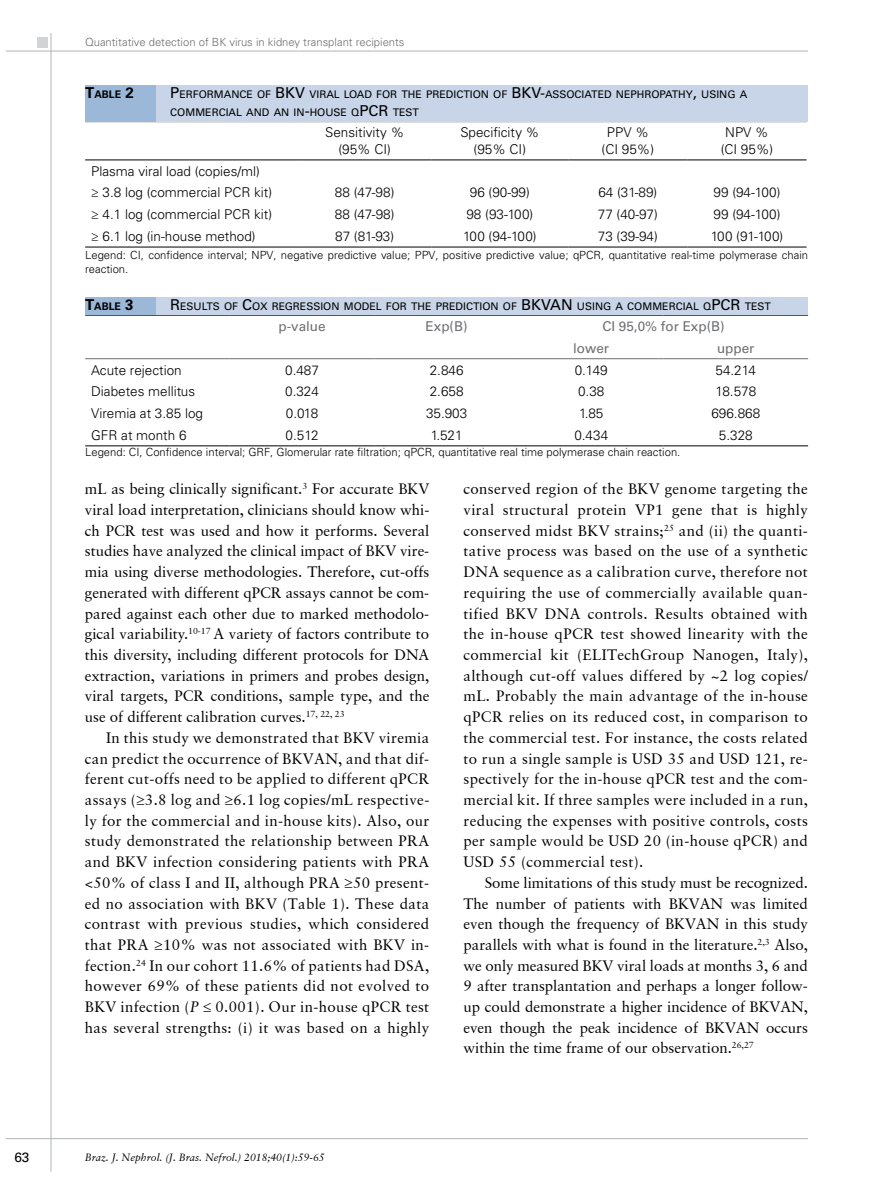
<style>
.page{position:relative;width:893px;height:1191px;background:#fff}
.page>*{position:absolute;margin:0;border:0;box-sizing:border-box;transform-origin:0 0}
.t1{font:15px/20.7px "Garamond Retrospective S Si";letter-spacing:.015em;color:#000;text-align:justify}
.t2{font:300 13.5px/16.5px "Univers LT Std";color:#000;text-align:center}
.t3{font:13.5px/21.8px "Univers LT Std";color:#6d6e71}
.t4{font:13.5px "Univers LT Std";color:#000}
.t5{font:300 11.25px/14.2px "Univers LT Std";color:#000}
.t6{font:300 11.25px "Univers LT Std";color:#6d6e71}
.t7{font:10.5px "Univers LT Std";color:#000}
.t8{font:italic 10.5px "Garamond Retrospective S Si";color:#000}
.t9{font:700 10.5px "Univers LT Std";color:#000}
.s1{font-size:15px}
.s2{font-weight:400;font-size:15px}
.s3{font-style:italic}
</style>
<div class="page">
<div style="left:37px;top:37px;width:11px;height:11px;background:#d1d3d4"></div>
<hr style="left:6px;top:51px;width:802px;height:1px;background:#b1b4b6">
<hr style="left:51px;top:33px;width:1px;height:1138px;background:#b1b4b6">
<hr style="left:6px;top:1138px;width:802px;height:1px;background:#b1b4b6">
<hr style="left:85px;top:121px;width:213px;height:1px;background:#000">
<hr style="left:298px;top:121px;width:133px;height:1px;background:#000">
<hr style="left:431px;top:121px;width:137px;height:1px;background:#000">
<hr style="left:568px;top:121px;width:119px;height:1px;background:#000">
<hr style="left:687px;top:121px;width:120px;height:1px;background:#000">
<hr style="left:85px;top:247px;width:213px;height:1px;background:#000">
<hr style="left:298px;top:247px;width:133px;height:1px;background:#000">
<hr style="left:431px;top:247px;width:137px;height:1px;background:#000">
<hr style="left:568px;top:247px;width:119px;height:1px;background:#000">
<hr style="left:687px;top:247px;width:120px;height:1px;background:#000">
<hr style="left:85px;top:160px;width:213px;height:1px;background:#000">
<hr style="left:298px;top:160px;width:133px;height:1px;background:#000">
<hr style="left:431px;top:160px;width:137px;height:1px;background:#000">
<hr style="left:568px;top:160px;width:119px;height:1px;background:#000">
<hr style="left:687px;top:160px;width:120px;height:1px;background:#000">
<div style="left:85px;top:85px;width:723px;height:36px;background:#c8d5e8"></div>
<div style="left:85px;top:85px;width:71px;height:36px;background:#9cb8d8"></div>
<hr style="left:85px;top:315px;width:145px;height:1px;background:#000">
<hr style="left:230px;top:315px;width:144px;height:1px;background:#000">
<hr style="left:374px;top:315px;width:145px;height:1px;background:#000">
<hr style="left:519px;top:315px;width:144px;height:1px;background:#000">
<hr style="left:663px;top:315px;width:145px;height:1px;background:#000">
<hr style="left:85px;top:445px;width:145px;height:1px;background:#000">
<hr style="left:230px;top:445px;width:144px;height:1px;background:#000">
<hr style="left:374px;top:445px;width:145px;height:1px;background:#000">
<hr style="left:519px;top:445px;width:144px;height:1px;background:#000">
<hr style="left:663px;top:445px;width:145px;height:1px;background:#000">
<hr style="left:85px;top:358px;width:145px;height:1px;background:#6d6e71">
<hr style="left:230px;top:358px;width:144px;height:1px;background:#6d6e71">
<hr style="left:374px;top:358px;width:145px;height:1px;background:#6d6e71">
<hr style="left:519px;top:358px;width:144px;height:1px;background:#6d6e71">
<hr style="left:663px;top:358px;width:145px;height:1px;background:#6d6e71">
<div style="left:85px;top:297px;width:723px;height:18px;background:#c8d5e8"></div>
<div style="left:85px;top:297px;width:71px;height:18px;background:#9cb8d8"></div>
<p class="t4" style="left:14px;top:1149px;width:17px">63</p>
<p class="t6" style="left:85px;top:36px;width:321px">Quantitative detection of BK virus in kidney transplant recipients</p>
<p class="t9" style="left:85px;top:88px;width:73px"><span class="s1">T</span>ABLE <span class="s1">2</span> <span class="s2">P</span></p>
<p class="t7" style="left:179px;top:88px;width:381px">ERFORMANCE OF <span class="s1">BKV</span> VIRAL LOAD FOR THE PREDICTION OF <span class="s1">BKV-</span>ASSO</p>
<p class="t7" style="left:574px;top:88px;width:174px">CIATED NEPHROPATHY<span class="s1">,</span> USING A</p>
<p class="t7" style="left:170px;top:106px;width:200px">COMMERCIAL AND AN IN<span class="s1">-</span>HOUSE Q<span class="s1">PCR</span></p>
<p class="t7" style="left:393px;top:106px;width:28px">TEST</p>
<p class="t2" style="left:91px;top:160px;width:182px;line-height:21.8px;text-align:left">Plasma viral load (copies/ml)<br>≥ 3.8 log (commercial PCR kit)</p>
<p class="t2" style="left:325px;top:124px;width:81px">Sensitivity % (95% CI)</p>
<p class="t2" style="left:460px;top:124px;width:81px">Specificity % (95% CI)</p>
<p class="t2" style="left:602px;top:124px;width:54px">PPV % (CI 95%)</p>
<p class="t2" style="left:721px;top:124px;width:54px">NPV % (CI 95%)</p>
<p class="t2" style="left:335px;top:184px;width:61px">88 (47-98)</p>
<p class="t2" style="left:470px;top:184px;width:62px">96 (90-99)</p>
<p class="t2" style="left:598px;top:184px;width:61px">64 (31-89)</p>
<p class="t2" style="left:714px;top:184px;width:68px">99 (94-100)</p>
<p class="t2" style="left:91px;top:206px;width:182px">≥ 4.1 log (commercial PCR kit)</p>
<p class="t2" style="left:335px;top:206px;width:61px">88 (47-98)</p>
<p class="t2" style="left:466px;top:206px;width:68px">98 (93-100)</p>
<p class="t2" style="left:598px;top:206px;width:62px">77 (40-97)</p>
<p class="t2" style="left:714px;top:206px;width:68px">99 (94-100)</p>
<p class="t2" style="left:91px;top:228px;width:166px">≥ 6.1 log (in-house method)</p>
<p class="t2" style="left:335px;top:228px;width:61px">87 (81-93)</p>
<p class="t2" style="left:463px;top:228px;width:75px">100 (94-100)</p>
<p class="t2" style="left:598px;top:228px;width:62px">73 (39-94)</p>
<p class="t2" style="left:711px;top:228px;width:74px">100 (91-100)</p>
<p class="t5" style="left:85px;top:247px;width:724px">Legend: CI, confidence interval; NPV, negative predictive value; PPV, positive predictive value; qPCR, quantitative real-time polymerase chain reaction.</p>
<p class="t9" style="left:85px;top:300px;width:73px"><span class="s1">T</span>ABLE <span class="s1">3</span> <span class="s2">R</span></p>
<p class="t7" style="left:180px;top:300px;width:542px">ESULTS OF <span class="s1">C</span>OX REGRESSION MODEL FOR THE PREDICTION OF <span class="s1">BKVAN</span> USING A COMMERCIAL Q<span class="s1">PCR</span></p>
<p class="t7" style="left:745px;top:300px;width:28px">TEST</p>
<p class="t3" style="left:278px;top:315px;width:49px">p-value</p>
<p class="t3" style="left:426px;top:315px;width:43px">Exp(B)</p>
<p class="t3" style="left:573px;top:315px;width:153px;text-indent:29px">CI 95,0% for Exp(B) lower</p>
<p class="t3" style="left:717px;top:337px;width:39px">upper</p>
<p class="t2" style="left:91px;top:361px;width:92px">Acute rejection</p>
<p class="t2" style="left:285px;top:361px;width:35px">0.487</p>
<p class="t2" style="left:430px;top:361px;width:35px">2.846</p>
<p class="t2" style="left:575px;top:361px;width:35px">0.149</p>
<p class="t2" style="left:715px;top:361px;width:42px">54.214</p>
<p class="t2" style="left:91px;top:383px;width:105px">Diabetes mellitus</p>
<p class="t2" style="left:285px;top:383px;width:35px">0.324</p>
<p class="t2" style="left:430px;top:383px;width:35px">2.658</p>
<p class="t2" style="left:578px;top:383px;width:28px">0.38</p>
<p class="t2" style="left:715px;top:383px;width:42px">18.578</p>
<p class="t2" style="left:91px;top:405px;width:113px">Viremia at 3.85 log</p>
<p class="t2" style="left:286px;top:405px;width:34px">0.018</p>
<p class="t2" style="left:426px;top:405px;width:43px">35.903</p>
<p class="t2" style="left:579px;top:405px;width:26px">1.85</p>
<p class="t2" style="left:711px;top:405px;width:50px">696.868</p>
<p class="t2" style="left:91px;top:427px;width:97px">GFR at month 6</p>
<p class="t2" style="left:286px;top:427px;width:35px">0.512</p>
<p class="t2" style="left:431px;top:427px;width:33px">1.521</p>
<p class="t2" style="left:574px;top:427px;width:35px">0.434</p>
<p class="t2" style="left:719px;top:427px;width:35px">5.328</p>
<p class="t5" style="left:85px;top:445px;width:597px">Legend: CI, Confidence interval; GRF, Glomerular rate filtration; qPCR, quantitative real time polymerase chain reaction.</p>
<p class="t1" style="left:85px;top:478px;width:346px">mL as being clinically significant.<sup>3</sup> For accurate BKV viral load interpretation, clinicians should know whi&shy;ch PCR test was used and how it performs. Several studies have analyzed the clinical impact of BKV vire&shy;mia using diverse methodologies. Therefore, cut-offs generated with different qPCR assays cannot be com&shy;pared against each other due to marked methodolo&shy;gical variability.<sup>10-17</sup> A variety of factors contribute to this diversity, including different protocols for DNA extraction, variations in primers and probes design, viral targets, PCR conditions, sample type, and the use of different calibration curves.<sup>17,</sup> <sup>22,</sup> <sup>23</sup></p>
<p class="t1" style="left:85px;top:727px;width:346px;text-indent:21px">In this study we demonstrated that BKV viremia can predict the occurrence of BKVAN, and that dif&shy;ferent cut-offs need to be applied to different qPCR assays (≥3.8 log and ≥6.1 log copies/mL respective&shy;ly for the commercial and in-house kits). Also, our study demonstrated the relationship between PRA and BKV infection considering patients with PRA &lt;50% of class I and II, although PRA ≥50 present&shy;ed no association with BKV (Table 1). These data contrast with previous studies, which considered that PRA ≥10% was not associated with BKV in&shy;fection.<sup>24</sup> In our cohort 11.6% of patients had DSA, however 69% of these patients did not evolved to BKV infection (<span class="s3">P</span> ≤ 0.001). Our in-house qPCR test has several strengths: (i) it was based on a highly</p>
<p class="t1" style="left:463px;top:478px;width:346px">conserved region of the BKV genome targeting the viral structural protein VP1 gene that is highly conserved midst BKV strains;<sup>25</sup> and (ii) the quanti&shy;tative process was based on the use of a synthetic DNA sequence as a calibration curve, therefore not requiring the use of commercially available quan&shy;tified BKV DNA controls. Results obtained with the in-house qPCR test showed linearity with the commercial kit (ELITechGroup Nanogen, Italy), although cut-off values differed by ~2 log copies/ mL. Probably the main advantage of the in-house qPCR relies on its reduced cost, in comparison to the commercial test. For instance, the costs related to run a single sample is USD 35 and USD 121, re&shy;spectively for the in-house qPCR test and the com&shy;mercial kit. If three samples were included in a run, reducing the expenses with positive controls, costs per sample would be USD 20 (in-house qPCR) and USD 55 (commercial test).</p>
<p class="t1" style="left:463px;top:872px;width:346px;text-indent:21px">Some limitations of this study must be recognized.<br>The number of patients with BKVAN was limited even though the frequency of BKVAN in this study parallels with what is found in the literature.<sup>2,3</sup> Also, we only measured BKV viral loads at months 3, 6 and 9 after transplantation and perhaps a longer follow&shy;up could demonstrate a higher incidence of BKVAN, even though the peak incidence of BKVAN occurs within the time frame of our observation.<sup>26,27</sup></p>
<p class="t8" style="left:85px;top:1151px;width:241px">Braz. J. Nephrol. (J. Bras. Nefrol.) 2018;40(1):59-65</p>
</div>
